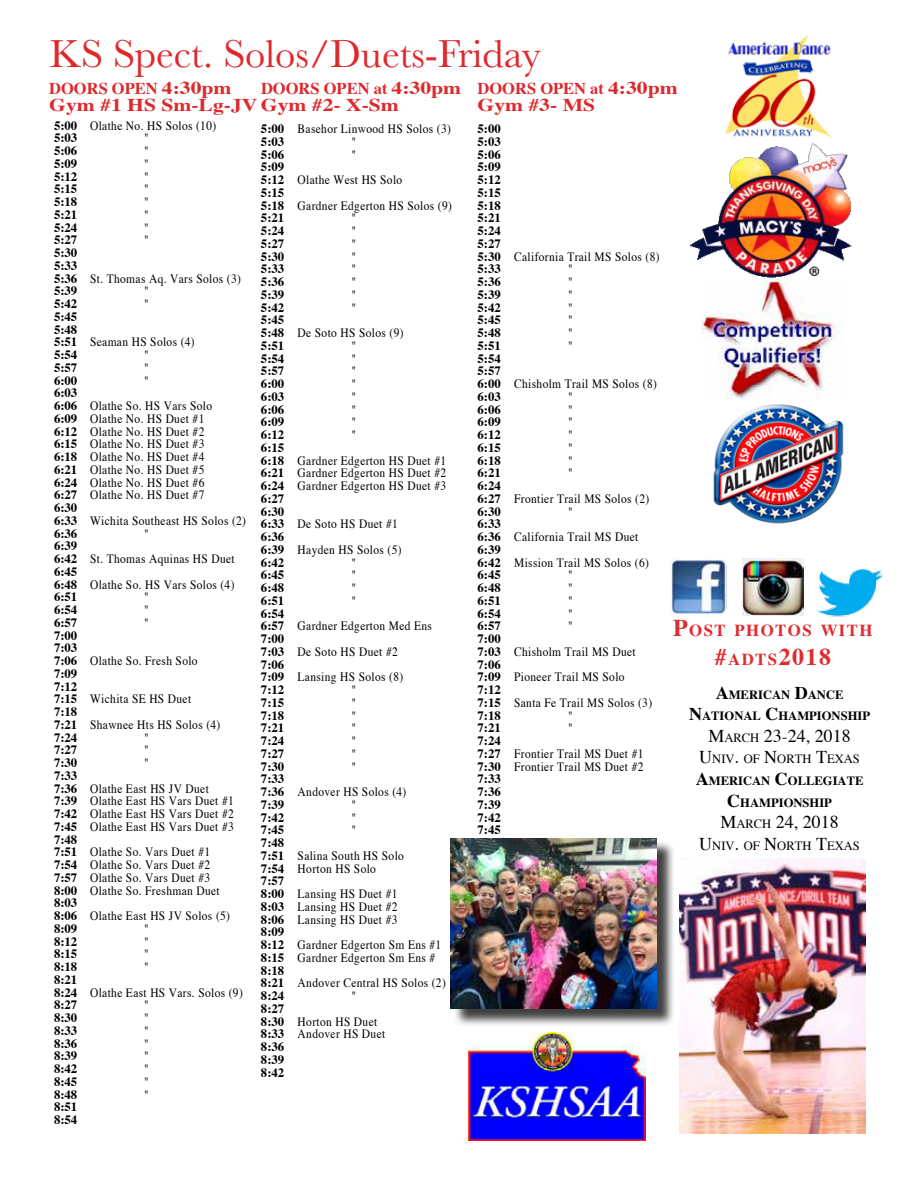
<style>
.page{position:relative;width:918px;height:1188px;background:#fff}
.page>*{position:absolute;margin:0;border:0;box-sizing:border-box;transform-origin:0 0}
.t1{font:40.5px "Baskerville";color:#df282c}
.t2{font:700 24px "Times";color:#e02b2f}
.t3{font:700 18px "Times";color:#df282c;scale:1.2 1}
.t4{font:18px "Times";color:#000}
.t5{font:700 16.8px "Times";letter-spacing:.085em;color:#e02b2f}
.t6{font:700 16.5px "Times";color:#df282c}
.t7{font:12.75px/12.8px "Times";letter-spacing:.03em;color:#000;scale:.9 1}
.t8{font:700 12.75px/12.8px "Times";color:#000;text-align:justify}
.t9{font:700 12.6px/21.6px "Times";color:#000;text-align:center}
.t10{font:12.6px "Times";color:#000}
.s1{font-size:18px}
.s2{font-size:24px}
.s3{font-size:16.8px}
.s4{font-size:12.6px}
.s5{font-weight:400;font-size:18px}
.s6{font-weight:400}
</style>
<div class="page">
<img style="left:680px;top:859px;width:186px;height:275px">
<img style="left:468px;top:1033px;width:178px;height:107px">
<div style="left:453px;top:840px;width:223px;height:187px;background:#000;opacity:.75"></div>
<img style="left:450px;top:838px;width:207px;height:171px">
<img style="left:725px;top:35px;width:107px;height:103px">
<img style="left:690px;top:143px;width:162px;height:136px">
<img style="left:713px;top:404px;width:131px;height:120px">
<img style="left:702px;top:279px;width:138px;height:121px">
<img style="left:671px;top:559px;width:56px;height:55px">
<img style="left:742px;top:559px;width:62px;height:57px">
<img style="left:817px;top:568px;width:66px;height:49px">
<h1 class="t1" style="left:50px;top:28px;width:493px">KS Spect. Solos/Duets-Friday</h1>
<p class="t6" style="left:261px;top:78px;width:202px">DOORS OPEN at <span class="s1">4:30pm</span></p>
<h3 class="t3" style="left:49px;top:94px;width:293px">Gym #1 HS Sm-Lg-JV Gym #2- X-Sm</h3>
<p class="t6" style="left:49px;top:78px;width:184px">DOORS OPEN <span class="s1">4:30pm</span></p>
<p class="t6" style="left:478px;top:78px;width:202px">DOORS OPEN at <span class="s1">4:30pm</span></p>
<h3 class="t3" style="left:478px;top:94px;width:99px">Gym #3- MS</h3>
<p class="t8" style="left:54px;top:119px;width:25px">5:00<br>5:03<br>5:06<br>5:09<br>5:12<br>5:15<br>5:18<br>5:21<br>5:24<br>5:27<br>5:30<br>5:33<br>5:36<br>5:39<br>5:42<br>5:45<br>5:48<br>5:51<br>5:54<br>5:57<br>6:00<br>6:03<br>6:06<br>6:09<br>6:12<br>6:15<br>6:18<br>6:21<br>6:24<br>6:27<br>6:30<br>6:33<br>6:36<br>6:39<br>6:42<br>6:45<br>6:48<br>6:51<br>6:54<br>6:57<br>7:00<br>7:03<br>7:06<br>7:09<br>7:12<br>7:15<br>7:18<br>7:21<br>7:24<br>7:27<br>7:30<br>7:33<br>7:36<br>7:39<br>7:42<br>7:45<br>7:48<br>7:51<br>7:54<br>7:57<br>8:00<br>8:03<br>8:06<br>8:09<br>8:12<br>8:15<br>8:18<br>8:21<br>8:24<br>8:27<br>8:30<br>8:33<br>8:36<br>8:39<br>8:42<br>8:45<br>8:48<br>8:51<br>8:54</p>
<p class="t8" style="left:261px;top:122px;width:25px">5:00<br>5:03<br>5:06<br>5:09<br>5:12<br>5:15<br>5:18<br>5:21<br>5:24<br>5:27<br>5:30<br>5:33<br>5:36<br>5:39<br>5:42<br>5:45<br>5:48<br>5:51<br>5:54<br>5:57<br>6:00<br>6:03<br>6:06<br>6:09<br>6:12<br>6:15<br>6:18<br>6:21<br>6:24<br>6:27<br>6:30<br>6:33<br>6:36<br>6:39<br>6:42<br>6:45<br>6:48<br>6:51<br>6:54<br>6:57<br>7:00<br>7:03<br>7:06<br>7:09<br>7:12<br>7:15<br>7:18<br>7:21<br>7:24<br>7:27<br>7:30<br>7:33<br>7:36<br>7:39<br>7:42<br>7:45<br>7:48<br>7:51<br>7:54<br>7:57<br>8:00<br>8:03<br>8:06<br>8:09<br>8:12<br>8:15<br>8:18<br>8:21<br>8:24<br>8:27<br>8:30<br>8:33<br>8:36<br>8:39<br>8:42</p>
<p class="t7" style="left:144px;top:119px;width:82px;text-indent:-54px">Olathe No. HS Solos (10) "<br>"<br>"<br>"<br>"<br>"<br>"<br>"<br>"</p>
<p class="t7" style="left:144px;top:272px;width:109px;text-indent:-54px">St. Thomas Aq. Vars Solos (3) "<br>"</p>
<p class="t7" style="left:144px;top:335px;width:58px;text-indent:-54px">Seaman HS Solos (4) "<br>"<br>"</p>
<p class="t7" style="left:90px;top:399px;width:137px">Olathe So. HS Vars Solo<br>Olathe No. HS Duet #1<br>Olathe No. HS Duet #2<br>Olathe No. HS Duet #3<br>Olathe No. HS Duet #4<br>Olathe No. HS Duet #5<br>Olathe No. HS Duet #6<br>Olathe No. HS Duet #7</p>
<p class="t7" style="left:144px;top:514px;width:115px;text-indent:-54px">Wichita Southeast HS Solos (2) "</p>
<p class="t7" style="left:90px;top:546px;width:162px;line-height:25.5px">St. Thomas Aquinas HS Duet<br>Olathe So. HS Vars Solos (4)</p>
<p class="t7" style="left:144px;top:590px;width:7px;text-align:justify">" " "</p>
<p class="t7" style="left:90px;top:654px;width:121px">Olathe So. Fresh Solo</p>
<p class="t7" style="left:90px;top:686px;width:146px;line-height:25.5px">Wichita SE HS Duet<br>Shawnee Hts HS Solos (4)</p>
<p class="t7" style="left:144px;top:731px;width:7px;text-align:justify">" " "</p>
<p class="t7" style="left:90px;top:782px;width:161px">Olathe East HS JV Duet<br>Olathe East HS Vars Duet #1<br>Olathe East HS Vars Duet #2<br>Olathe East HS Vars Duet #3</p>
<p class="t7" style="left:90px;top:845px;width:146px">Olathe So. Vars Duet #1<br>Olathe So. Vars Duet #2<br>Olathe So. Vars Duet #3<br>Olathe So. Freshman Duet</p>
<p class="t7" style="left:144px;top:909px;width:97px;text-indent:-54px">Olathe East HS JV Solos (5) "<br>"<br>"<br>"</p>
<p class="t7" style="left:144px;top:986px;width:111px;text-indent:-54px">Olathe East HS Vars. Solos (9) "<br>"<br>"<br>"<br>"<br>"<br>"<br>"</p>
<p class="t7" style="left:352px;top:122px;width:112px;text-indent:-54px">Basehor Linwood HS Solos (3) "<br>"</p>
<p class="t7" style="left:298px;top:167px;width:173px;line-height:25.5px">Olathe West HS Solo<br>Gardner Edgerton HS Solos (9)</p>
<p class="t7" style="left:352px;top:212px;width:7px;text-align:justify">" " " " " " " "</p>
<p class="t7" style="left:298px;top:326px;width:119px;text-align:center">De Soto HS Solos (9) "<br>"<br>"<br>"<br>"<br>"<br>"<br>"</p>
<p class="t7" style="left:298px;top:454px;width:167px;text-align:justify">Gardner Edgerton HS Duet #1<br>Gardner Edgerton HS Duet #2<br>Gardner Edgerton HS Duet #3</p>
<p class="t7" style="left:298px;top:511px;width:117px;line-height:25.5px">De Soto HS Duet #1<br>Hayden HS Solos (5)</p>
<p class="t7" style="left:352px;top:556px;width:7px;text-align:justify">" " " "</p>
<p class="t7" style="left:298px;top:613px;width:151px;line-height:25.5px">Gardner Edgerton Med Ens<br>De Soto HS Duet #2<br>Lansing HS Solos (8)</p>
<p class="t7" style="left:352px;top:683px;width:7px;text-align:justify">" " " " " " "</p>
<p class="t7" style="left:298px;top:785px;width:122px;text-align:center">Andover HS Solos (4) "<br>"<br>"</p>
<p class="t7" style="left:298px;top:849px;width:120px">Salina South HS Solo<br>Horton HS Solo</p>
<p class="t7" style="left:298px;top:887px;width:112px;text-align:justify">Lansing HS Duet #1<br>Lansing HS Duet #2<br>Lansing HS Duet #3</p>
<p class="t7" style="left:298px;top:938px;width:161px">Gardner Edgerton Sm Ens #1<br>Gardner Edgerton Sm Ens #</p>
<p class="t7" style="left:352px;top:977px;width:106px;text-indent:-54px">Andover Central HS Solos (2) "</p>
<p class="t7" style="left:298px;top:1015px;width:99px">Horton HS Duet<br>Andover HS Duet</p>
<p class="t8" style="left:478px;top:122px;width:25px">5:00<br>5:03<br>5:06<br>5:09<br>5:12<br>5:15<br>5:18<br>5:21<br>5:24<br>5:27<br>5:30<br>5:33<br>5:36<br>5:39<br>5:42<br>5:45<br>5:48<br>5:51<br>5:54<br>5:57<br>6:00<br>6:03<br>6:06<br>6:09<br>6:12<br>6:15<br>6:18<br>6:21<br>6:24<br>6:27<br>6:30<br>6:33<br>6:36<br>6:39<br>6:42<br>6:45<br>6:48<br>6:51<br>6:54<br>6:57<br>7:00<br>7:03<br>7:06<br>7:09<br>7:12<br>7:15<br>7:18<br>7:21<br>7:24<br>7:27<br>7:30<br>7:33<br>7:36<br>7:39<br>7:42<br>7:45</p>
<p class="t7" style="left:568px;top:250px;width:103px;text-indent:-54px">California Trail MS Solos (8) "<br>"<br>"<br>"<br>"<br>"<br>"</p>
<p class="t7" style="left:568px;top:377px;width:100px;text-indent:-54px">Chisholm Trail MS Solos (8) "<br>"<br>"<br>"<br>"<br>"<br>"</p>
<p class="t7" style="left:568px;top:492px;width:92px;text-indent:-54px">Frontier Trail MS Solos (2) "</p>
<p class="t7" style="left:514px;top:524px;width:151px;line-height:25.5px">California Trail MS Duet<br>Mission Trail MS Solos (6)</p>
<p class="t7" style="left:568px;top:569px;width:7px;text-align:justify">" " " " "</p>
<p class="t7" style="left:514px;top:639px;width:155px;line-height:25.5px">Chisholm Trail MS Duet<br>Pioneer Trail MS Solo<br>Santa Fe Trail MS Solos (3)</p>
<p class="t7" style="left:568px;top:709px;width:7px">" "</p>
<p class="t7" style="left:514px;top:747px;width:145px">Frontier Trail MS Duet #1<br>Frontier Trail MS Duet #2</p>
<h3 class="t5" style="left:673px;top:620px;width:201px"><span class="s2">P</span>OST PHOTOS WITH</h3>
<h2 class="t2" style="left:715px;top:642px;width:118px">#<span class="s3">ADTS</span>2018</h2>
<p class="t9" style="left:689px;top:683px;width:182px"><span class="s1">A</span>MERICAN <span class="s1">D</span>ANCE<br><span class="s1">N</span>ATIONAL <span class="s1">C</span>HAMPIONSHIP</p>
<h3 class="t4" style="left:708px;top:725px;width:144px">M<span class="s4">ARCH</span> 23-24, 2018</h3>
<p class="t9" style="left:696px;top:748px;width:169px"><span class="s5">U</span><span class="s6">NIV</span><span class="s5">.</span> <span class="s6">OF</span> <span class="s5">N</span><span class="s6">ORTH</span> <span class="s5">T</span><span class="s6">EXAS<br></span><span class="s1">A</span>MERICAN <span class="s1">C</span>OLLEGIATE<br><span class="s1">C</span>HAMPIONSHIP</p>
<h3 class="t4" style="left:720px;top:812px;width:120px">M<span class="s4">ARCH</span> 24, 2018</h3>
<p class="t10" style="left:699px;top:838px;width:162px"><span class="s1">U</span>NIV<span class="s1">.</span> OF <span class="s1">N</span>ORTH <span class="s1">T</span>EXAS</p>
</div>
